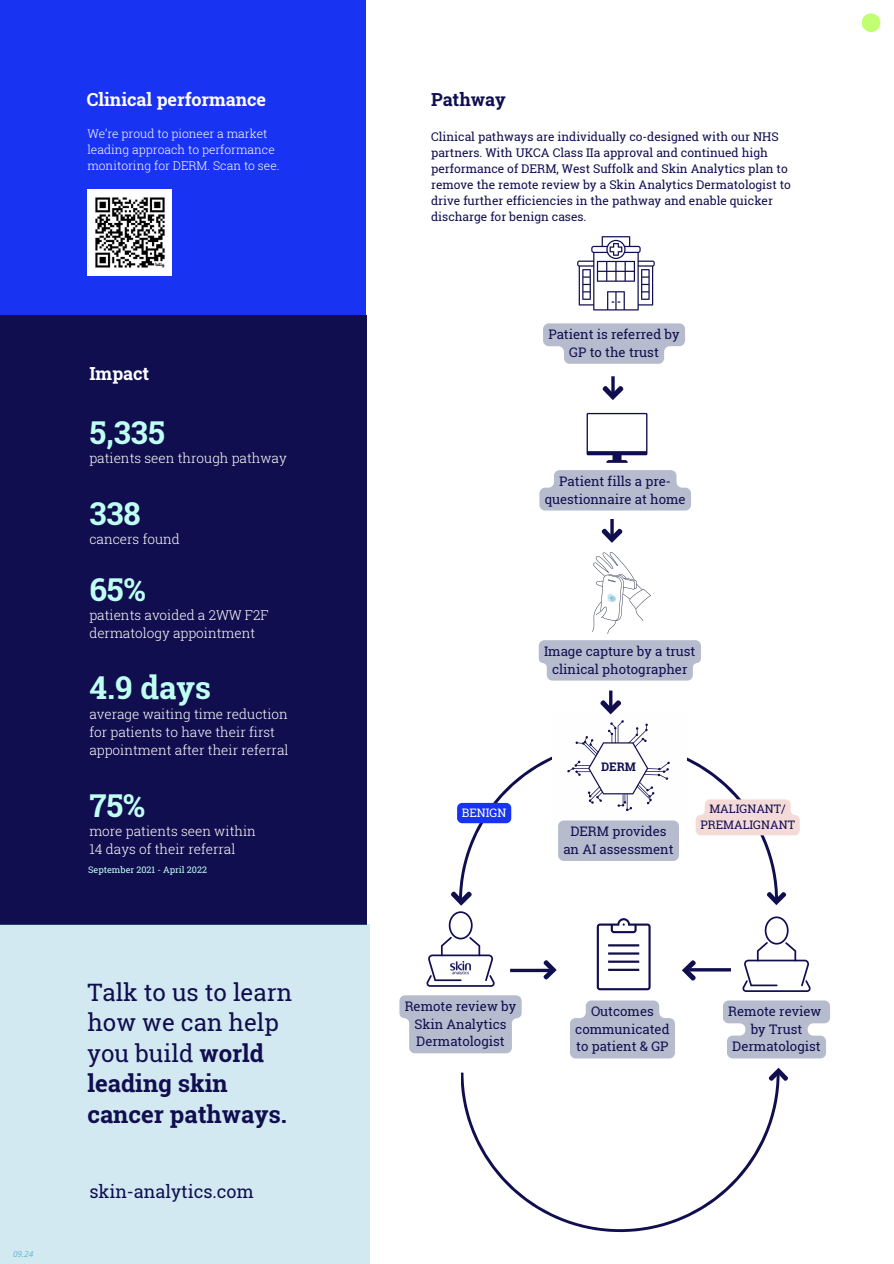
<style>
.page{position:relative;width:894px;height:1264px;background:#fff}
.page>*{position:absolute;margin:0;border:0;box-sizing:border-box;transform-origin:0 0}
.t1{font:700 31.5px "Roboto Slab";color:#bffff2}
.t2{font:24px/30.3px "Roboto Slab";color:#110e4f}
.t3{font:700 18px "Roboto Slab";color:#fefefe}
.t4{font:18px "Roboto Slab";color:#110e4f}
.t5{font:700 18px "Roboto Slab";color:#fff}
.t6{font:700 18px "Roboto Slab";color:#110e4f}
.t7{font:300 13.5px/18px "Roboto Slab";color:#fff}
.t8{font:13.2px/17.5px "Roboto Slab";color:#110e4f;text-align:center}
.t9{font:12px/16px "Roboto Slab";color:#110e4f}
.t10{font:300 12px/16px "Roboto Slab";color:#fefefe}
.t11{font:700 11.85px "Roboto Slab";color:#110e4f}
.t12{font:11.7px "Roboto Slab";color:#110e4f}
.t13{font:11.7px "Roboto Slab";color:#fff}
.t14{font:9px "Roboto Slab";color:#bffff2}
.t15{font:italic 8.25px "Open Sans";color:#63b4d1}
.s1{font-weight:700}
</style>
<div class="page">
<div style="left:0;top:315px;width:366px;height:609px;background:#110e4f"></div>
<div style="left:0;top:924px;width:369px;height:339px;background:#d2e9f1"></div>
<div style="left:0;top:0;width:366px;height:315px;background:#1833f2"></div>
<img style="left:87px;top:189px;width:85px;height:86px">
<div style="left:861px;top:13px;width:19px;height:19px;background:#c1ff72;border-radius:50%"></div>
<svg style="left:577px;top:236px;width:77px;height:74px"></svg>
<svg style="left:459px;top:756px;width:318px;height:134px"></svg>
<div style="left:552px;top:711px;width:134px;height:115px;background:#fefefe"></div>
<svg style="left:567px;top:720px;width:102px;height:91px"></svg>
<svg style="left:596px;top:918px;width:54px;height:72px"></svg>
<hr style="left:608px;top:944px;width:31px;height:2px;background:#110e4f">
<hr style="left:608px;top:952px;width:31px;height:2px;background:#110e4f">
<hr style="left:608px;top:960px;width:31px;height:2px;background:#110e4f">
<hr style="left:608px;top:968px;width:31px;height:3px;background:#110e4f">
<svg style="left:742px;top:916px;width:68px;height:75px"></svg>
<svg style="left:451px;top:890px;width:21px;height:15px"></svg>
<svg style="left:767px;top:890px;width:20px;height:15px"></svg>
<img style="left:592px;top:553px;width:58px;height:81px">
<svg style="left:607px;top:591px;width:8px;height:14px"></svg>
<svg style="left:426px;top:911px;width:68px;height:75px"></svg>
<svg style="left:461px;top:1072px;width:318px;height:160px"></svg>
<svg style="left:767px;top:1067px;width:21px;height:15px"></svg>
<svg style="left:510px;top:968px;width:32px;height:4px"></svg>
<svg style="left:542px;top:960px;width:14px;height:20px"></svg>
<hr style="left:689px;top:968px;width:41px;height:3px;background:#110e4f">
<svg style="left:682px;top:960px;width:15px;height:21px"></svg>
<img style="left:450px;top:961px;width:20px;height:13px">
<svg style="left:723px;top:1000px;width:106px;height:58px;background:#bec4d4"></svg>
<svg style="left:570px;top:1000px;width:104px;height:58px;background:#bdc2d2"></svg>
<svg style="left:457px;top:803px;width:54px;height:20px"></svg>
<svg style="left:695px;top:799px;width:104px;height:36px;background:#f4dedb"></svg>
<svg style="left:543px;top:323px;width:141px;height:41px;background:#c0c5d4"></svg>
<svg style="left:538px;top:640px;width:162px;height:40px;background:#b9bfd0"></svg>
<div style="left:558px;top:820px;width:120px;height:41px;background:#b6bcce"></div>
<svg style="left:399px;top:995px;width:122px;height:58px;background:#bdc2d3"></svg>
<svg style="left:586px;top:413px;width:61px;height:49px"></svg>
<svg style="left:539px;top:470px;width:151px;height:40px;background:#bcc2d2"></svg>
<hr style="left:611px;top:376px;width:3px;height:18px;background:#110e4f">
<svg style="left:602px;top:384px;width:22px;height:16px"></svg>
<hr style="left:610px;top:519px;width:3px;height:18px;background:#110e4f">
<svg style="left:601px;top:527px;width:22px;height:16px"></svg>
<hr style="left:609px;top:690px;width:3px;height:18px;background:#110e4f">
<svg style="left:600px;top:698px;width:22px;height:16px"></svg>
<h1 class="t5" style="left:89px;top:87px;width:112px">Performance</h1>
<h2 class="t10" style="left:87px;top:125px;width:194px">We’re proud to pioneer a market leading approach to performance monitoring for DERM. Scan to see.</h2>
<p class="t3" style="left:87px;top:87px;width:181px">Clinical performance</p>
<p class="t15" style="left:13px;top:1247px;width:22px">09.24</p>
<h3 class="t5" style="left:89px;top:361px;width:61px">Impact</h3>
<h3 class="t1" style="left:89px;top:411px;width:77px">5,335</h3>
<p class="t7" style="left:89px;top:449px;width:199px">patients seen through pathway</p>
<h3 class="t1" style="left:89px;top:492px;width:53px">338</h3>
<p class="t7" style="left:89px;top:530px;width:92px">cancers found</p>
<h5 class="t1" style="left:89px;top:568px;width:58px">65%</h5>
<h1 class="t7" style="left:89px;top:605px;width:181px">patients avoided a 2WW F2F dermatology appointment</h1>
<h5 class="t1" style="left:89px;top:666px;width:123px">4.9 days</h5>
<h1 class="t7" style="left:89px;top:704px;width:200px">average waiting time reduction for patients to have their first appointment after their referral</h1>
<p class="t1" style="left:89px;top:783px;width:57px">75%</p>
<h3 class="t7" style="left:89px;top:821px;width:168px">more patients seen within<br>14 days of their referral</h3>
<h1 class="t14" style="left:88px;top:863px;width:120px">September 2021 - April 2022</h1>
<h5 class="t2" style="left:87px;top:976px;width:206px">Talk to us to learn how we can help you build <span class="s1">world leading skin cancer pathways.</span></h5>
<h1 class="t4" style="left:89px;top:1178px;width:166px">skin-analytics.com</h1>
<p class="t6" style="left:431px;top:87px;width:76px">Pathway</p>
<h5 class="t9" style="left:431px;top:129px;width:361px">Clinical pathways are individually co-designed with our NHS partners. With UKCA Class IIa approval and continued high performance of DERM, West Suffolk and Skin Analytics plan to remove the remote review by a Skin Analytics Dermatologist to drive further efficiencies in the pathway and enable quicker discharge for benign cases.</h5>
<h5 class="t8" style="left:548px;top:325px;width:133px">Patient is referred by<br>GP to the trust</h5>
<p class="t8" style="left:544px;top:472px;width:142px">Patient fills a pre&shy;questionnaire at home</p>
<p class="t8" style="left:544px;top:642px;width:153px">Image capture by a trust clinical photographer</p>
<h5 class="t11" style="left:601px;top:758px;width:36px">DERM</h5>
<h5 class="t13" style="left:461px;top:804px;width:46px">BENIGN</h5>
<p class="t12" style="left:709px;top:801px;width:78px">MALIGNANT/</p>
<p class="t12" style="left:700px;top:816px;width:96px">PREMALIGNANT</p>
<p class="t8" style="left:563px;top:822px;width:112px">DERM provides an AI assessment</p>
<h6 class="t8" style="left:404px;top:997px;width:113px">Remote review by<br>Skin Analytics<br>Dermatologist</h6>
<p class="t8" style="left:575px;top:1002px;width:96px">Outcomes communicated to patient &amp; GP</p>
<p class="t8" style="left:728px;top:1002px;width:95px">Remote review by Trust<br>Dermatologist</p>
</div>
